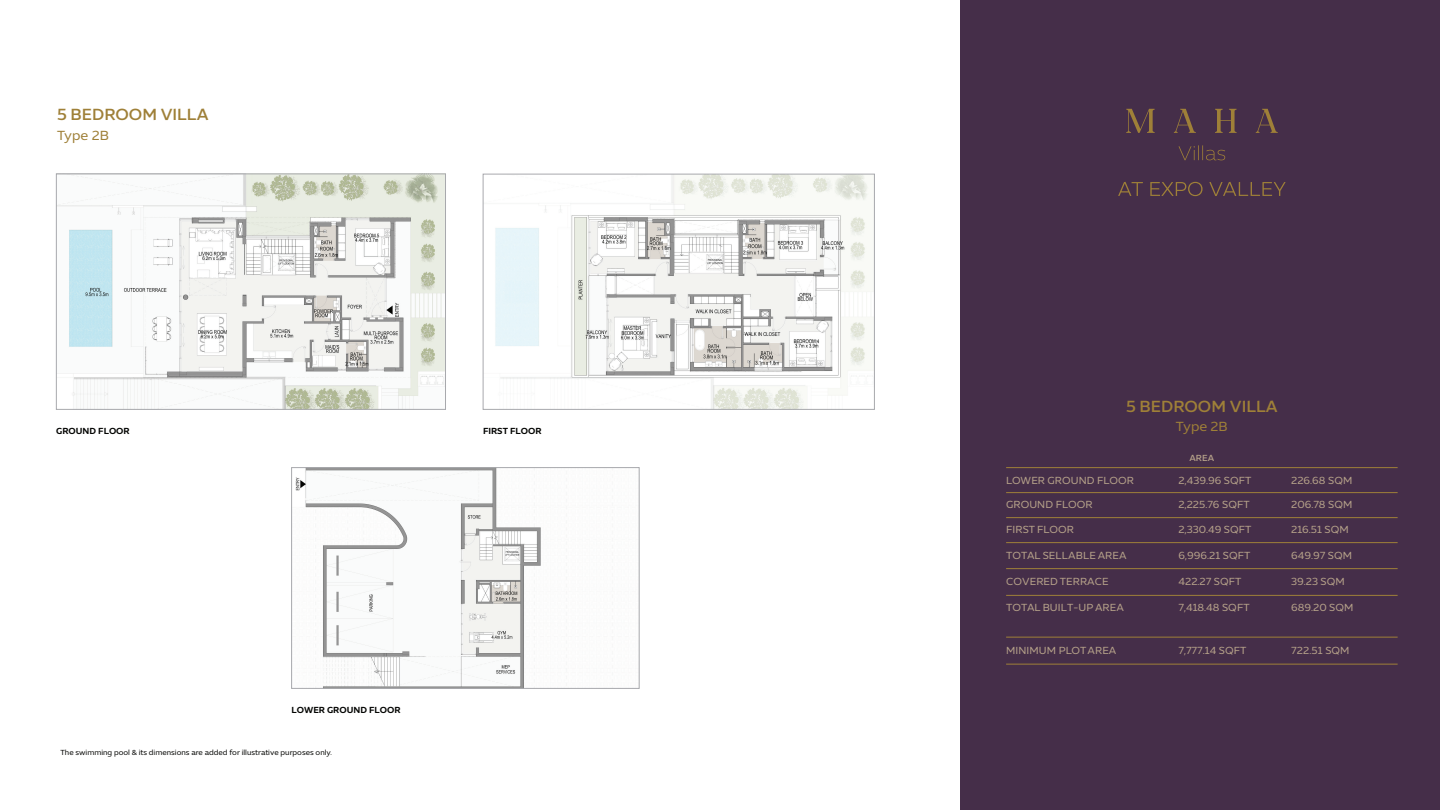
<style>
.page{position:relative;width:1440px;height:810px;background:#fff}
.page>*{position:absolute;margin:0;border:0;box-sizing:border-box;transform-origin:0 0}
.t1{font:500 16.5px "Expo Sans Std";color:#9f8038}
.t2{font:13.5px "Expo Sans Std";letter-spacing:-.005em;color:#9f8038}
.t3{font:10.5px "Expo Sans Std";letter-spacing:.01em;color:#b5a189}
.t4{font:600 9px "Expo Arabic";color:#040503}
.t5{font:500 9px "Expo Sans Std";color:#b5a189}
.t6{font:7.5px "Expo Sans Std";color:#040503}
</style>
<div class="page">
<div style="left:960px;top:0;width:480px;height:810px;background:#452e49"></div>
<svg style="left:1118px;top:182px;width:25px;height:14px"></svg>
<svg style="left:1150px;top:182px;width:53px;height:14px"></svg>
<svg style="left:1209px;top:182px;width:77px;height:14px"></svg>
<svg style="left:1179px;top:145px;width:46px;height:15px"></svg>
<svg style="left:1126px;top:109px;width:29px;height:24px"></svg>
<svg style="left:1174px;top:109px;width:22px;height:24px"></svg>
<svg style="left:1215px;top:109px;width:22px;height:24px"></svg>
<svg style="left:1255px;top:109px;width:23px;height:24px"></svg>
<img style="left:295px;top:470px;width:246px;height:217px">
<div style="left:292px;top:468px;width:347px;height:221px;border:1px solid #a8a9ad"></div>
<img style="left:58px;top:176px;width:386px;height:231px">
<div style="left:56px;top:174px;width:390px;height:235px;border:1px solid #a8a9ad"></div>
<img style="left:495px;top:176px;width:378px;height:231px">
<div style="left:483px;top:174px;width:392px;height:235px;border:1px solid #a8a9ad"></div>
<hr style="left:1006px;top:492px;width:392px;height:1px;background:#9f8038">
<hr style="left:1006px;top:467px;width:392px;height:1px;background:#9f8038">
<hr style="left:1006px;top:517px;width:392px;height:1px;background:#9f8038">
<hr style="left:1006px;top:542px;width:392px;height:1px;background:#9f8038">
<hr style="left:1006px;top:595px;width:392px;height:1px;background:#9f8038">
<hr style="left:1006px;top:568px;width:392px;height:1px;background:#9f8038">
<hr style="left:1006px;top:664px;width:392px;height:1px;background:#9f8038">
<hr style="left:1006px;top:637px;width:392px;height:1px;background:#9f8038">
<h1 class="t1" style="left:57px;top:105px;width:153px">5 BEDROOM VILLA</h1>
<p class="t2" style="left:57px;top:127px;width:53px">Type 2B</p>
<p class="t4" style="left:56px;top:425px;width:75px">GROUND FLOOR</p>
<p class="t4" style="left:483px;top:425px;width:60px">FIRST FLOOR</p>
<p class="t4" style="left:292px;top:704px;width:111px">LOWER GROUND FLOOR</p>
<p class="t6" style="left:60px;top:748px;width:273px">The swimming pool &amp; its dimensions are added for illustrative purposes only.</p>
<h1 class="t1" style="left:1126px;top:396px;width:153px">5 BEDROOM VILLA</h1>
<p class="t2" style="left:1176px;top:419px;width:53px">Type 2B</p>
<p class="t5" style="left:1189px;top:452px;width:26px">AREA</p>
<p class="t3" style="left:1006px;top:474px;width:129px">LOWER GROUND FLOOR</p>
<p class="t3" style="left:1179px;top:474px;width:74px">2,439.96 SQFT</p>
<p class="t3" style="left:1291px;top:474px;width:63px">226.68 SQM</p>
<p class="t3" style="left:1006px;top:499px;width:88px">GROUND FLOOR</p>
<p class="t3" style="left:1179px;top:499px;width:73px">2,225.76 SQFT</p>
<p class="t3" style="left:1291px;top:499px;width:63px">206.78 SQM</p>
<p class="t3" style="left:1006px;top:523px;width:69px">FIRST FLOOR</p>
<p class="t3" style="left:1179px;top:523px;width:74px">2,330.49 SQFT</p>
<p class="t3" style="left:1291px;top:523px;width:59px">216.51 SQM</p>
<p class="t3" style="left:1006px;top:549px;width:122px">TOTAL SELLABLE AREA</p>
<p class="t3" style="left:1179px;top:549px;width:73px">6,996.21 SQFT</p>
<p class="t3" style="left:1291px;top:549px;width:62px">649.97 SQM</p>
<p class="t3" style="left:1006px;top:575px;width:104px">COVERED TERRACE</p>
<p class="t3" style="left:1179px;top:575px;width:64px">422.27 SQFT</p>
<p class="t3" style="left:1291px;top:575px;width:55px">39.23 SQM</p>
<p class="t3" style="left:1006px;top:601px;width:119px">TOTAL BUILT-UP AREA</p>
<p class="t3" style="left:1179px;top:601px;width:73px">7,418.48 SQFT</p>
<p class="t3" style="left:1291px;top:601px;width:64px">689.20 SQM</p>
<p class="t3" style="left:1006px;top:644px;width:112px">MINIMUM PLOT AREA</p>
<p class="t3" style="left:1179px;top:644px;width:69px">7,777.14 SQFT</p>
<p class="t3" style="left:1291px;top:644px;width:60px">722.51 SQM</p>
</div>
